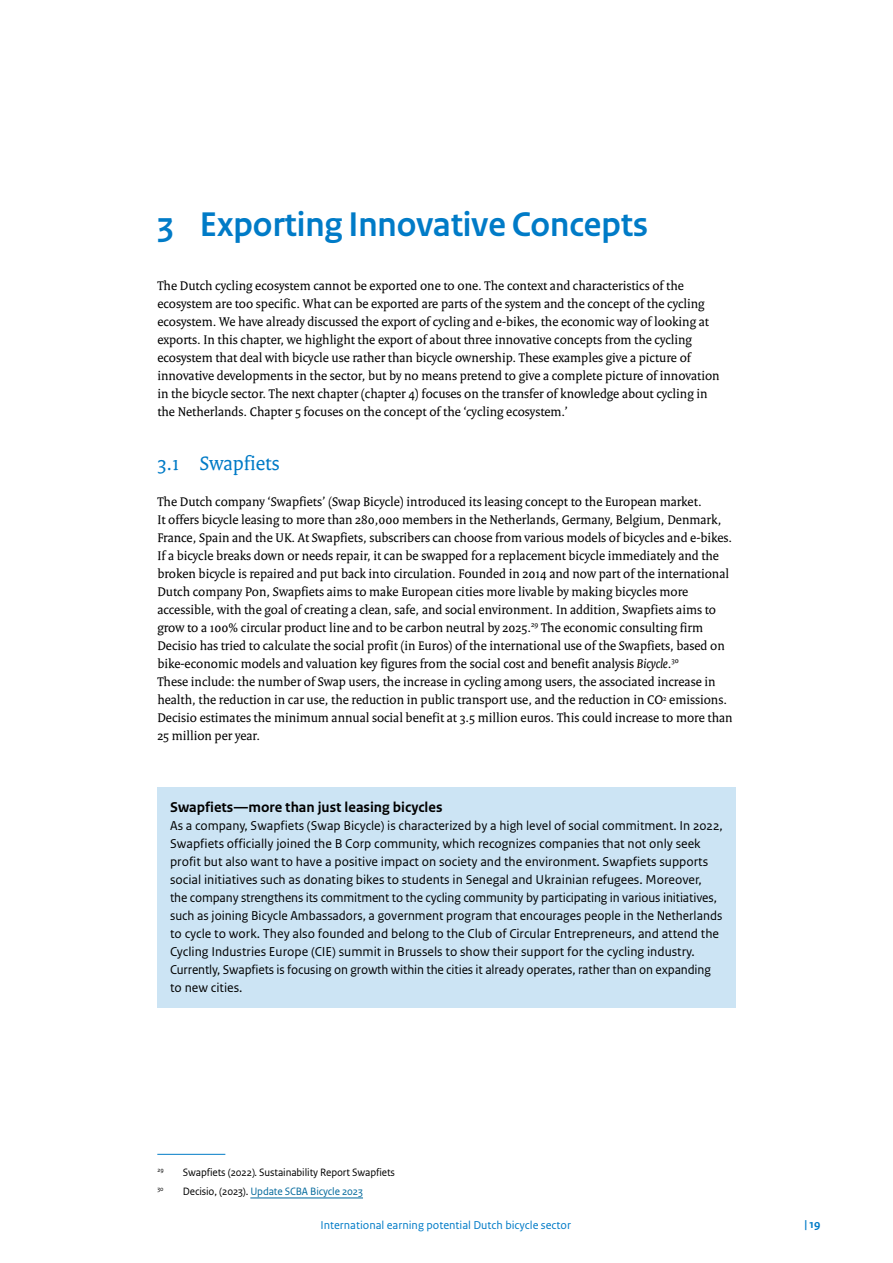
<style>
.page{position:relative;width:893px;height:1263px;background:#fff}
.page>*{position:absolute;margin:0;border:0;box-sizing:border-box;transform-origin:0 0}
.H2_RO_Kop{font:700 36px "Rijksoverheid Sans Heading";color:#007bc7}
.H3_RO_Paragraafkop{font:21px "Rijksoverheid Serif";color:#007bc7}
.P_Kadertekst_kop{font:700 15px "Rijksoverheid Sans Text";color:#000}
.P_RO_Broodtekst{font:13.5px/18px "Rijksoverheid Serif";color:#000}
.P_Kadertekst{font:13.5px/18px "Rijksoverheid Sans Text Regular 2";color:#000}
.t1{font:12px "Rijksoverheid Sans Text";color:#007bc7}
.t2{font:700 12px "Rijksoverheid Sans Text";color:#007bc7}
.RO_Voetnoot{font:11.25px "Rijksoverheid Sans Text Regular 2";letter-spacing:-.01em;color:#000}
.RO_Voetnoot-2{font:11.25px "Rijksoverheid Sans Text Regular 2";letter-spacing:-.01em;color:#01689b}
.RO_Voetnoot-3{font:6.45px "Rijksoverheid Sans Text Regular 2";color:#000}
.s1{font-style:italic}
.s2{font-family:"Rijksoverheid Sans Text";font-style:italic}
.s3{color:#000}
</style>
<div class="page">
<div style="left:157px;top:787px;width:579px;height:220px;background:#cce4f4"></div>
<hr style="left:157px;top:1154px;width:68px;height:1px;background:#007bc7">
<hr style="left:250px;top:1198px;width:113px;height:1px;background:#01689b">
<h2 class="H2_RO_Kop" style="left:157px;top:204px;width:492px">3 Exporting Innovative Concepts</h2>
<p class="P_RO_Broodtekst" style="left:157px;top:276px;width:564px">The Dutch cycling ecosystem cannot be exported one to one. The context and characteristics of the ecosystem are too specific. What can be exported are parts of the system and the concept of the cycling ecosystem. We have already discussed the export of cycling and e-bikes, the economic way of looking at exports. In this chapter, we highlight the export of about three innovative concepts from the cycling ecosystem that deal with bicycle use rather than bicycle ownership. These examples give a picture of innovative developments in the sector, but by no means pretend to give a complete picture of innovation in the bicycle sector. The next chapter (chapter 4) focuses on the transfer of knowledge about cycling in the Netherlands. Chapter 5 focuses on the concept of the ‘cycling ecosystem.’</p>
<h3 class="H3_RO_Paragraafkop" style="left:157px;top:451px;width:124px">3.1 Swapfiets</h3>
<p class="P_RO_Broodtekst" style="left:157px;top:492px;width:577px">The Dutch company ‘Swapfiets’ (Swap Bicycle) introduced its leasing concept to the European market.<br>It offers bicycle leasing to more than 280,000 members in the Netherlands, Germany, Belgium, Denmark, France, Spain and the UK. At Swapfiets, subscribers can choose from various models of bicycles and e-bikes.<br>If a bicycle breaks down or needs repair, it can be swapped for a replacement bicycle immediately and the broken bicycle is repaired and put back into circulation. Founded in 2014 and now part of the international Dutch company Pon, Swapfiets aims to make European cities more livable by making bicycles more accessible, with the goal of creating a clean, safe, and social environment. In addition, Swapfiets aims to grow to a 100% circular product line and to be carbon neutral by 2025.<sup>29</sup> The economic consulting firm Decisio has tried to calculate the social profit (in Euros) of the international use of the Swapfiets, based on bike-economic models and valuation key figures from the social cost and benefit analysis <span class="s1">Bicycle</span>.<sup>30<br></sup>These include: the number of Swap users, the increase in cycling among users, the associated increase in health, the reduction in car use, the reduction in public transport use, and the reduction in CO<sup>2</sup> emissions.<br>Decisio estimates the minimum annual social benefit at 3.5 million euros. This could increase to more than 25 million per year.</p>
<p class="P_Kadertekst_kop" style="left:170px;top:798px;width:274px">Swapfiets—more than just leasing bicycles</p>
<p class="P_Kadertekst" style="left:170px;top:817px;width:554px">As a company, Swapfiets (Swap Bicycle) is characterized by a high level of social commitment. In 2022, Swapfiets officially joined the B Corp community, which recognizes companies that not only seek profit but also want to have a positive impact on society and the environment. Swapfiets supports social initiatives such as donating bikes to students in Senegal and Ukrainian refugees. Moreover,<br>the company strengthens its commitment to the cycling community by participating in various initiatives, such as joining Bicycle Ambassadors, a government program that encourages people in the Netherlands to cycle to work. They also founded and belong to the Club of Circular Entrepreneurs, and attend the Cycling Industries Europe (CIE) summit in Brussels to show their support for the cycling industry.<br>Currently, Swapfiets is focusing on growth within the cities it already operates, rather than on expanding to new cities.</p>
<p class="RO_Voetnoot-3" style="left:157px;top:1166px;width:8px">29</p>
<p class="RO_Voetnoot" style="left:183px;top:1165px;width:214px">Swapfiets (2022)<span class="s2">.</span> Sustainability Report Swapfiets</p>
<p class="RO_Voetnoot-3" style="left:157px;top:1185px;width:8px">30</p>
<p class="RO_Voetnoot-2" style="left:183px;top:1185px;width:182px"><span class="s3">Decisio, (2023).</span> Update SCBA Bicycle 2023</p>
<p class="t1" style="left:320px;top:1218px;width:252px">International earning potential Dutch bicycle sector</p>
<p class="t2" style="left:804px;top:1217px;width:18px">| 19</p>
</div>
